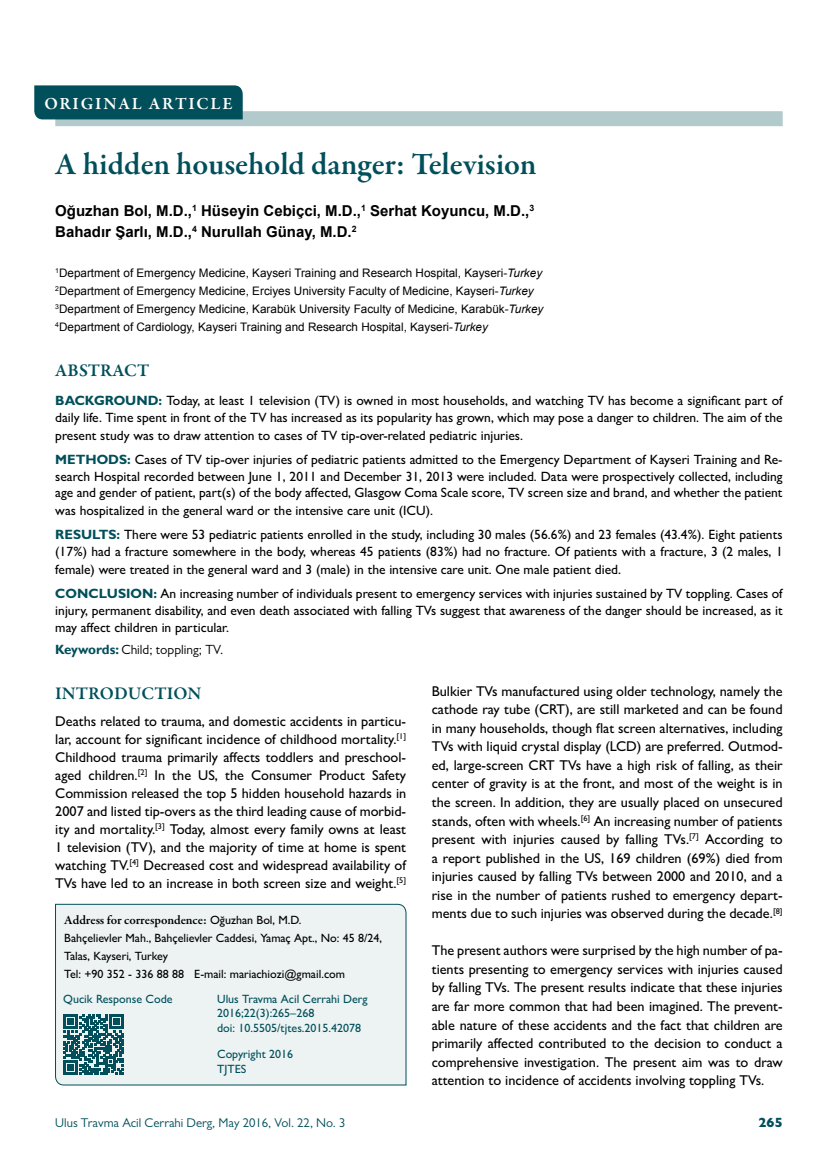
<style>
.page{position:relative;width:838px;height:1170px;background:#fff}
.page>*{position:absolute;margin:0;border:0;box-sizing:border-box;transform-origin:0 0}
.t1{font:600 31.5px "Garamond Premr Pro";color:#004f5a}
.t2{font:600 18px "Garamond Premr Pro";letter-spacing:.005em;color:#004f5a}
.t3{font:600 17.25px "Garamond Premr Pro";letter-spacing:.1em;color:#fff}
.t4{font:700 15px/21px "Arial";color:#000}
.t5{font:500 14.25px/18.6px "Gill Sans MT Pro";color:#000;text-align:justify}
.t6{font:500 13.5px/16.5px "Gill Sans MT Pro";color:#000}
.t7{font:800 13.5px "Gill Sans MT Pro";color:#004f5a}
.t8{font:13.35px "Gill Sans MT Pro";color:#000}
.t9{font:12.75px "Gill Sans MT Pro";color:#004f5a}
.t10{font:600 12.75px "Garamond Premr Pro";letter-spacing:-.005em;color:#000}
.t11{font:500 12px/18px "Gill Sans MT Pro";color:#000}
.t12{font:500 12px/14.4px "Gill Sans MT Pro";color:#004f5a}
.t13{font:11.7px/18px "Arial";color:#000}
.s1{font-style:italic}
.s2{font-weight:700;color:#004f5a}
.s3{font-family:"Gill Sans";font-weight:700;color:#004f5a}
.s4{font-family:"Gill Sans MT Pro";font-weight:500;font-size:12px}
</style>
<div class="page">
<div style="left:55px;top:111px;width:727px;height:15px;background:#b3cacd"></div>
<div style="left:34px;top:85px;width:209px;height:34px;background:#004f5a"></div>
<div style="left:55px;top:903px;width:351px;height:182px;background:#edf3f3"></div>
<svg style="left:63px;top:1014px;width:61px;height:60px;background:#457e86"></svg>
<p class="t3" style="left:44px;top:93px;width:190px">ORIGINAL ARTICLE</p>
<h1 class="t1" style="left:55px;top:145px;width:483px">A hidden household danger: Television</h1>
<p class="t4" style="left:55px;top:200px;width:480px">Oğuzhan Bol, M.D.,<sup>1</sup> Hüseyin Cebiçci, M.D.,<sup>1</sup> Serhat Koyuncu, M.D.,<sup>3<br></sup>Bahadır Şarlı, M.D.,<sup>4</sup> Nurullah Günay, M.D.<sup>2</sup></p>
<p class="t13" style="left:55px;top:264px;width:489px"><sup>1</sup>Department of Emergency Medicine, Kayseri Training and Research Hospital, Kayseri-<span class="s1">Turkey </span><sup>2</sup>Department of Emergency Medicine, Erciyes University Faculty of Medicine, Kayseri-<span class="s1">Turkey </span><sup>3</sup>Department of Emergency Medicine, Karabük University Faculty of Medicine, Karabük-<span class="s1">Turkey </span><sup>4</sup>Department of Cardiology, Kayseri Training and Research Hospital, Kayseri-<span class="s1">Turkey</span></p>
<p class="t2" style="left:55px;top:359px;width:95px">ABSTRACT</p>
<p class="t6" style="left:55px;top:392px;width:729px"><span class="s2">BACKGROUND:</span> Today, at least 1 television (TV) is owned in most households, and watching TV has become a significant part of daily life. Time spent in front of the TV has increased as its popularity has grown, which may pose a danger to children. The aim of the</p>
<p class="t6" style="left:55px;top:423px;width:729px;line-height:24.5px">present study was to draw attention to cases of TV tip-over-related pediatric injuries.<br><span class="s2">METHODS:</span> Cases of TV tip-over injuries of pediatric patients admitted to the Emergency Department of Kayseri Training and Re-</p>
<p class="t6" style="left:55px;top:467px;width:729px">search Hospital recorded between June 1, 2011 and December 31, 2013 were included. Data were prospectively collected, including age and gender of patient, part(s) of the body affected, Glasgow Coma Scale score, TV screen size and brand, and whether the patient</p>
<p class="t6" style="left:55px;top:498px;width:729px;line-height:24.5px">was hospitalized in the general ward or the intensive care unit (ICU).<br><span class="s2">RESULTS:</span> There were 53 pediatric patients enrolled in the study, including 30 males (56.6%) and 23 females (43.4%). Eight patients</p>
<p class="t6" style="left:55px;top:542px;width:729px;line-height:18px">(17%) had a fracture somewhere in the body, whereas 45 patients (83%) had no fracture. Of patients with a fracture, 3 (2 males, 1 female) were treated in the general ward and 3 (male) in the intensive care unit. One male patient died.</p>
<p class="t6" style="left:55px;top:585px;width:729px;line-height:17px;text-align:justify"><span class="s2">CONCLUSION:</span> An increasing number of individuals present to emergency services with injuries sustained by TV toppling. Cases of injury, permanent disability, and even death associated with falling TVs suggest that awareness of the danger should be increased, as it may affect children in particular.</p>
<p class="t8" style="left:55px;top:641px;width:169px"><span class="s3">Keywords:</span> Child; toppling; TV.</p>
<p class="t5" style="left:432px;top:681px;width:352px">Bulkier TVs manufactured using older technology, namely the cathode ray tube (CRT), are still marketed and can be found in many households, though flat screen alternatives, including TVs with liquid crystal display (LCD) are preferred. Outmod&shy;ed, large-screen CRT TVs have a high risk of falling, as their center of gravity is at the front, and most of the weight is in the screen. In addition, they are usually placed on unsecured stands, often with wheels.<sup>[6]</sup> An increasing number of patients present with injuries caused by falling TVs.<sup>[7]</sup> According to a report published in the US, 169 children (69%) died from injuries caused by falling TVs between 2000 and 2010, and a rise in the number of patients rushed to emergency depart&shy;ments due to such injuries was observed during the decade.<sup>[8]</sup></p>
<p class="t5" style="left:432px;top:941px;width:352px">The present authors were surprised by the high number of pa&shy;tients presenting to emergency services with injuries caused by falling TVs. The present results indicate that these injuries are far more common that had been imagined. The prevent&shy;able nature of these accidents and the fact that children are primarily affected contributed to the decision to conduct a comprehensive investigation. The present aim was to draw attention to incidence of accidents involving toppling TVs.</p>
<p class="t2" style="left:55px;top:682px;width:148px">INTRODUCTION</p>
<p class="t5" style="left:55px;top:711px;width:352px;line-height:18px">Deaths related to trauma, and domestic accidents in particu&shy;lar, account for significant incidence of childhood mortality.<sup>[1] </sup>Childhood trauma primarily affects toddlers and preschool&shy;aged children.<sup>[2]</sup> In the US, the Consumer Product Safety Commission released the top 5 hidden household hazards in 2007 and listed tip-overs as the third leading cause of morbid&shy;ity and mortality.<sup>[3]</sup> Today, almost every family owns at least 1 television (TV), and the majority of time at home is spent watching TV.<sup>[4]</sup> Decreased cost and widespread availability of TVs have led to an increase in both screen size and weight.<sup>[5]</sup></p>
<p class="t10" style="left:64px;top:912px;width:238px">Address for correspondence: <span class="s4">Oğuzhan Bol, M.D.</span></p>
<p class="t11" style="left:64px;top:928px;width:319px">Bahçelievler Mah., Bahçelievler Caddesi, Yamaç Apt., No: 45 8/24,<br>Talas, Kayseri, Turkey<br>Tel: +90 352 - 336 88 88 E-mail: mariachiozi@gmail.com</p>
<p class="t12" style="left:63px;top:991px;width:111px">Qucik Response Code</p>
<p class="t12" style="left:217px;top:991px;width:152px">Ulus Travma Acil Cerrahi Derg<br>2016;22(3):265–268<br>doi: 10.5505/tjtes.2015.42078</p>
<p class="t12" style="left:217px;top:1046px;width:78px">Copyright 2016<br>TJTES</p>
<p class="t9" style="left:55px;top:1115px;width:291px">Ulus Travma Acil Cerrahi Derg, May 2016, Vol. 22, No. 3</p>
<p class="t7" style="left:758px;top:1114px;width:26px">265</p>
</div>
